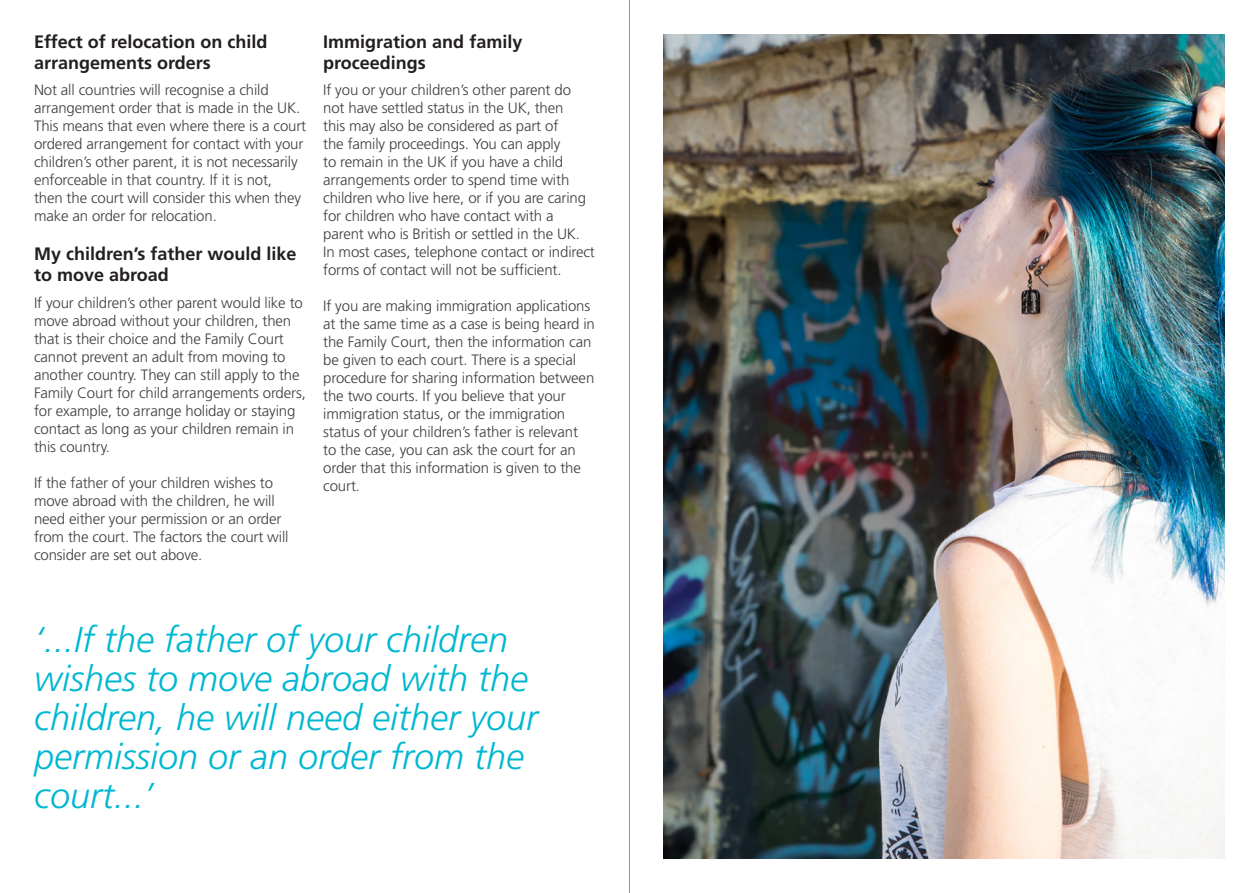
<style>
.page{position:relative;width:1259px;height:893px;background:#fff}
.page>*{position:absolute;margin:0;border:0;box-sizing:border-box;transform-origin:0 0}
.Paragraph_Style_1{font:italic 300 36px/39px "Frutiger LT Std";color:#00b7d1}
.Paragraph_Style_1-2{font:700 18px/21px "Frutiger LT Std";color:#231f20}
.Paragraph_Style_1-3{font:300 15px/18px "Frutiger LT Std";letter-spacing:-.01em;color:#3e3e3f}
</style>
<div class="page">
<hr style="left:629px;top:0;width:1px;height:893px;background:#939598">
<img style="left:663px;top:34px;width:562px;height:825px">
<p class="Paragraph_Style_1-2" style="left:34px;top:31px;width:235px">Effect of relocation on child arrangements orders</p>
<p class="Paragraph_Style_1-3" style="left:34px;top:81px;width:274px">Not all countries will recognise a child arrangement order that is made in the UK.<br>This means that even where there is a court ordered arrangement for contact with your children’s other parent, it is not necessarily enforceable in that country. If it is not,<br>then the court will consider this when they make an order for relocation.</p>
<p class="Paragraph_Style_1-2" style="left:34px;top:243px;width:264px">My children’s father would like to move abroad</p>
<p class="Paragraph_Style_1-3" style="left:34px;top:294px;width:273px">If your children’s other parent would like to move abroad without your children, then that is their choice and the Family Court cannot prevent an adult from moving to another country. They can still apply to the Family Court for child arrangements orders, for example, to arrange holiday or staying contact as long as your children remain in this country.</p>
<p class="Paragraph_Style_1-3" style="left:34px;top:474px;width:256px">If the father of your children wishes to move abroad with the children, he will need either your permission or an order from the court. The factors the court will consider are set out above.</p>
<p class="Paragraph_Style_1-2" style="left:323px;top:31px;width:201px">Immigration and family proceedings</p>
<p class="Paragraph_Style_1-3" style="left:323px;top:81px;width:273px">If you or your children’s other parent do not have settled status in the UK, then<br>this may also be considered as part of<br>the family proceedings. You can apply<br>to remain in the UK if you have a child arrangements order to spend time with children who live here, or if you are caring for children who have contact with a parent who is British or settled in the UK.<br>In most cases, telephone contact or indirect forms of contact will not be sufficient.</p>
<p class="Paragraph_Style_1-3" style="left:323px;top:297px;width:273px">If you are making immigration applications at the same time as a case is being heard in the Family Court, then the information can be given to each court. There is a special procedure for sharing information between the two courts. If you believe that your immigration status, or the immigration status of your children’s father is relevant<br>to the case, you can ask the court for an order that this information is given to the court.</p>
<p class="Paragraph_Style_1" style="left:34px;top:621px;width:506px">‘...If the father of your children wishes to move abroad with the children, he will need either your permission or an order from the court...’</p>
</div>
